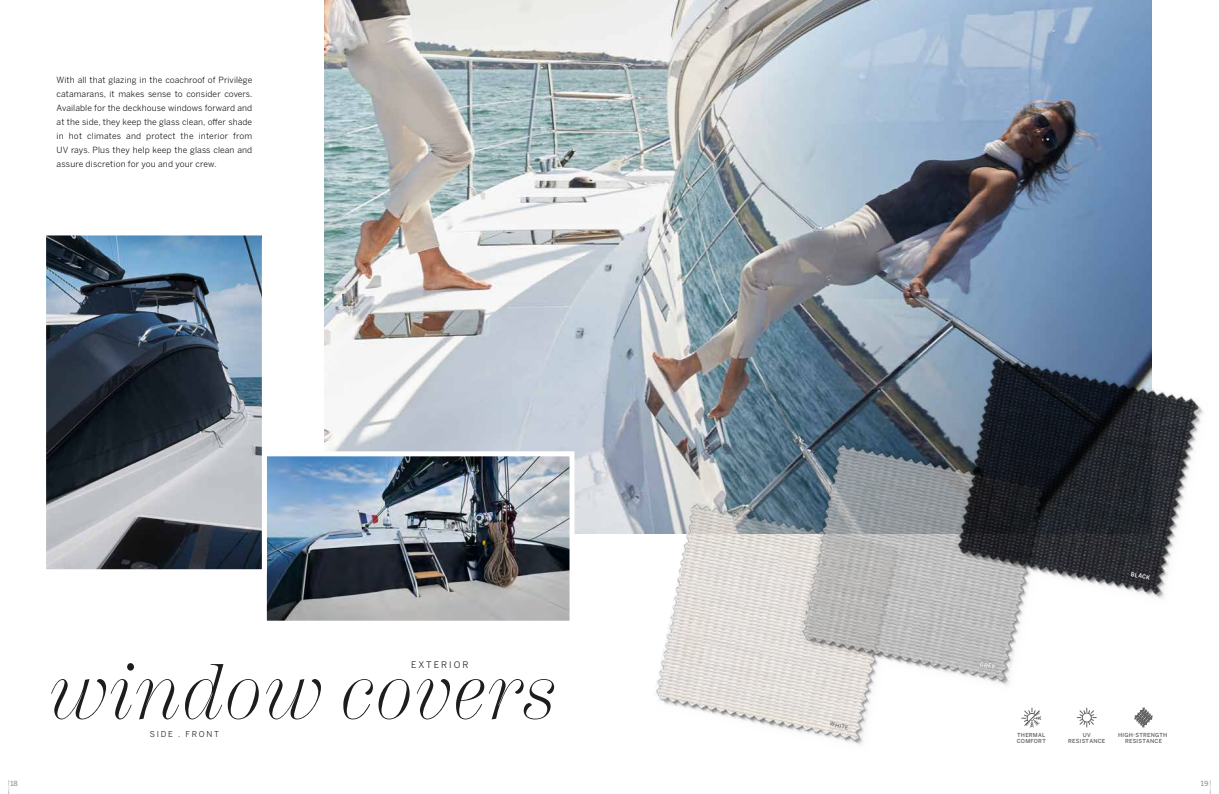
<style>
.page{position:relative;width:1219px;height:794px;background:#fff}
.page>*{position:absolute;margin:0;border:0;box-sizing:border-box;transform-origin:0 0}
.t1{font:italic 300 78px "Scotch Display";letter-spacing:.03em;color:#1d1d1b}
.t2{font:9px "Benton Sans";letter-spacing:.22em;color:#1d1d1b}
.t3{font:8.5px/14px "Benton Sans";letter-spacing:.01em;color:#1d1d1b;text-align:justify}
.t4{font:8px "Benton Sans";letter-spacing:.22em;color:#1d1d1b}
.t5{font:500 7px "Benton Sans";color:#9d9d9c}
.t6{font:500 5.5px/6.6px "Benton Sans";letter-spacing:.04em;color:#646363;text-align:center}
.t7{font:500 5.5px "Benton Sans";color:#fff}
.t8{font:500 5.5px "Benton Sans";color:#706f6f}
</style>
<div class="page">
<img style="left:324px;top:0;width:828px;height:533px">
<img style="left:266px;top:449px;width:311px;height:172px">
<svg style="left:46px;top:235px;width:223px;height:342px;background:#677380"></svg>
<img style="left:633px;top:484px;width:235px;height:261px">
<img style="left:779px;top:424px;width:242px;height:283px">
<img style="left:934px;top:337px;width:269px;height:284px">
<svg style="left:972px;top:655px;width:30px;height:21px"></svg>
<svg style="left:1210px;top:780px;width:1px;height:14px"></svg>
<svg style="left:1021px;top:707px;width:20px;height:20px"></svg>
<svg style="left:1076px;top:707px;width:21px;height:21px"></svg>
<svg style="left:1134px;top:707px;width:19px;height:21px"></svg>
<p class="t3" style="left:57px;top:73px;width:197px">With all that glazing in the coachroof of Privilège catamarans, it makes sense to consider covers.<br>Available for the deckhouse windows forward and at the side, they keep the glass clean, offer shade in hot climates and protect the interior from UV rays. Plus they help keep the glass clean and assure discretion for you and your crew.</p>
<p class="t7" style="left:1132px;top:570px;width:21px;rotate:12deg">BLACK</p>
<p class="t2" style="left:411px;top:659px;width:59px">EXTERIOR</p>
<p class="t7" style="left:980px;top:660px;width:17px;rotate:12deg">GREY</p>
<h1 class="t1" style="left:49px;top:647px;width:509px">window covers</h1>
<p class="t8" style="left:831px;top:720px;width:21px;rotate:14deg">WHITE</p>
<p class="t4" style="left:150px;top:729px;width:71px">SIDE . FRONT</p>
<p class="t6" style="left:1017px;top:731px;width:31px;text-align:left">THERMAL<br>COMFORT</p>
<p class="t6" style="left:1068px;top:731px;width:39px">UV<br>RESISTANCE</p>
<p class="t6" style="left:1118px;top:731px;width:51px">HIGH-STRENGTH<br>RESISTANCE</p>
<p class="t5" style="left:10px;top:778px;width:9px">18</p>
<p class="t5" style="left:1201px;top:778px;width:9px">19</p>
</div>
